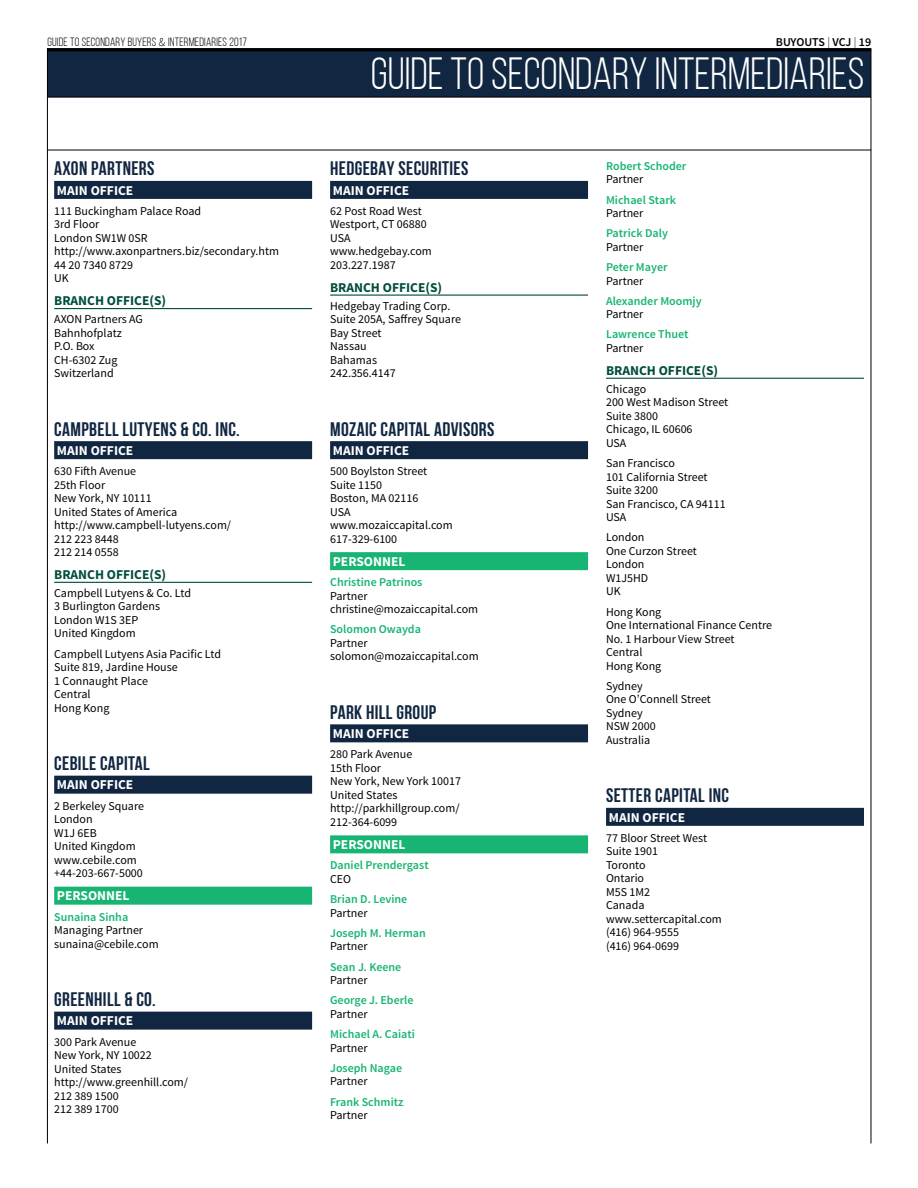
<style>
.page{position:relative;width:918px;height:1188px;background:#fff}
.page>*{position:absolute;margin:0;border:0;box-sizing:border-box;transform-origin:0 0}
.t1{font:45px "Bebas Neue";color:#fff}
.t2{font:700 19.5px "Bebas Neue";letter-spacing:.02em;color:#102641}
.t3{font:700 13.5px "Source Sans Pro";color:#fff}
.t4{font:700 13.5px "Source Sans Pro";color:#004d3c}
.t5{font:12px/13.5px "Source Sans Pro";color:#000}
.t6{font:600 12px "Source Sans Pro";color:#18b473}
.t7{font:12px "Bebas Neue";letter-spacing:.02em;color:#000}
.t8{font:600 12px "Source Sans Pro";letter-spacing:-.01em;color:#000}
.s1{font-family:"Source Code Pro";font-weight:300}
.s2{font-weight:300}
</style>
<div class="page">
<div style="left:47px;top:48px;width:824px;height:49px;background:#102641"></div>
<hr style="left:47px;top:48px;width:824px;height:3px;background:#000">
<hr style="left:47px;top:97px;width:824px;height:1px;background:#000">
<hr style="left:47px;top:48px;width:1px;height:1095px;background:#000">
<hr style="left:871px;top:48px;width:1px;height:1095px;background:#000">
<hr style="left:47px;top:150px;width:824px;height:1px;background:#000">
<div style="left:54px;top:181px;width:258px;height:18px;background:#102641"></div>
<hr style="left:54px;top:308px;width:258px;height:1px;background:#004d3c">
<div style="left:54px;top:441px;width:258px;height:18px;background:#102641"></div>
<hr style="left:54px;top:582px;width:258px;height:1px;background:#004d3c">
<div style="left:54px;top:776px;width:258px;height:18px;background:#102641"></div>
<div style="left:54px;top:887px;width:258px;height:18px;background:#18b473"></div>
<div style="left:54px;top:1012px;width:258px;height:18px;background:#102641"></div>
<div style="left:330px;top:181px;width:258px;height:18px;background:#102641"></div>
<hr style="left:330px;top:295px;width:258px;height:1px;background:#004d3c">
<div style="left:330px;top:441px;width:258px;height:18px;background:#102641"></div>
<div style="left:330px;top:552px;width:258px;height:18px;background:#18b473"></div>
<div style="left:330px;top:724px;width:258px;height:18px;background:#102641"></div>
<div style="left:330px;top:835px;width:258px;height:18px;background:#18b473"></div>
<hr style="left:606px;top:378px;width:258px;height:1px;background:#004d3c">
<div style="left:606px;top:808px;width:258px;height:18px;background:#102641"></div>
<p class="t7" style="left:47px;top:35px;width:201px">GUIDE TO SECONDARY BUYERS <span class="s1">&amp;</span> INTERMEDIARIES 2017</p>
<p class="t8" style="left:776px;top:34px;width:97px">BUYOUTS <span class="s2">|</span> VCJ <span class="s2">|</span> 19</p>
<h2 class="t2" style="left:54px;top:158px;width:102px">AXON PARTNERS</h2>
<p class="t3" style="left:57px;top:181px;width:78px">MAIN OFFICE</p>
<p class="t5" style="left:54px;top:204px;width:226px">111 Buckingham Palace Road<br>3rd Floor<br>London SW1W 0SR http://www.axonpartners.biz/secondary.htm<br>44 20 7340 8729<br>UK</p>
<p class="t4" style="left:54px;top:292px;width:114px">BRANCH OFFICE(S)</p>
<p class="t5" style="left:54px;top:313px;width:90px">AXON Partners AG<br>Bahnhofplatz<br>P.O. Box<br>CH-6302 Zug<br>Switzerland</p>
<h2 class="t2" style="left:54px;top:418px;width:187px">CAMPBELL LUTYENS &amp; CO. INC.</h2>
<p class="t3" style="left:57px;top:442px;width:78px">MAIN OFFICE</p>
<p class="t5" style="left:54px;top:465px;width:179px">630 Fifth Avenue<br>25th Floor<br>New York, NY 10111<br>United States of America http://www.campbell-lutyens.com/<br>212 223 8448<br>212 214 0558</p>
<p class="t4" style="left:54px;top:566px;width:114px">BRANCH OFFICE(S)</p>
<p class="t5" style="left:54px;top:586px;width:138px">Campbell Lutyens &amp; Co. Ltd<br>3 Burlington Gardens<br>London W1S 3EP<br>United Kingdom</p>
<p class="t5" style="left:54px;top:647px;width:168px">Campbell Lutyens Asia Pacific Ltd<br>Suite 819, Jardine House<br>1 Connaught Place<br>Central<br>Hong Kong</p>
<h2 class="t2" style="left:54px;top:753px;width:97px">CEBILE CAPITAL</h2>
<p class="t3" style="left:57px;top:776px;width:78px">MAIN OFFICE</p>
<p class="t5" style="left:54px;top:799px;width:91px">2 Berkeley Square<br>London<br>W1J 6EB<br>United Kingdom www.cebile.com +44-203-667-5000</p>
<p class="t3" style="left:57px;top:887px;width:74px">PERSONNEL</p>
<p class="t6" style="left:54px;top:909px;width:76px">Sunaina Sinha</p>
<p class="t5" style="left:54px;top:924px;width:106px">Managing Partner sunaina@cebile.com</p>
<h2 class="t2" style="left:54px;top:989px;width:103px">GREENHILL &amp; CO.</h2>
<p class="t3" style="left:57px;top:1012px;width:78px">MAIN OFFICE</p>
<p class="t5" style="left:54px;top:1035px;width:135px">300 Park Avenue<br>New York, NY 10022<br>United States http://www.greenhill.com/<br>212 389 1500<br>212 389 1700</p>
<h1 class="t1" style="left:371px;top:49px;width:495px">GUIDE TO SECONDARY INTERMEDIARIES</h1>
<h2 class="t2" style="left:330px;top:158px;width:140px">HEDGEBAY SECURITIES</h2>
<p class="t3" style="left:333px;top:181px;width:78px">MAIN OFFICE</p>
<p class="t5" style="left:330px;top:204px;width:103px">62 Post Road West<br>Westport, CT 06880<br>USA www.hedgebay.com<br>203.227.1987</p>
<p class="t4" style="left:330px;top:279px;width:114px">BRANCH OFFICE(S)</p>
<p class="t5" style="left:330px;top:299px;width:132px">Hedgebay Trading Corp.<br>Suite 205A, Saffrey Square<br>Bay Street<br>Nassau<br>Bahamas<br>242.356.4147</p>
<h2 class="t2" style="left:330px;top:418px;width:166px">MOZAIC CAPITAL ADVISORS</h2>
<p class="t3" style="left:333px;top:442px;width:78px">MAIN OFFICE</p>
<p class="t5" style="left:330px;top:465px;width:124px">500 Boylston Street<br>Suite 1150<br>Boston, MA 02116<br>USA www.mozaiccapital.com<br>617-329-6100</p>
<p class="t3" style="left:333px;top:553px;width:74px">PERSONNEL</p>
<p class="t6" style="left:330px;top:575px;width:94px">Christine Patrinos</p>
<p class="t5" style="left:330px;top:589px;width:150px">Partner christine@mozaiccapital.com</p>
<p class="t6" style="left:330px;top:622px;width:92px">Solomon Owayda</p>
<p class="t5" style="left:330px;top:636px;width:150px">Partner solomon@mozaiccapital.com</p>
<h2 class="t2" style="left:330px;top:701px;width:108px">PARK HILL GROUP</h2>
<p class="t3" style="left:333px;top:725px;width:78px">MAIN OFFICE</p>
<p class="t5" style="left:330px;top:748px;width:132px">280 Park Avenue<br>15th Floor<br>New York, New York 10017<br>United States http://parkhillgroup.com/<br>212-364-6099</p>
<p class="t3" style="left:333px;top:836px;width:74px">PERSONNEL</p>
<p class="t6" style="left:330px;top:858px;width:100px">Daniel Prendergast</p>
<p class="t5" style="left:330px;top:872px;width:22px">CEO</p>
<p class="t6" style="left:330px;top:891px;width:79px">Brian D. Levine</p>
<p class="t5" style="left:330px;top:906px;width:39px">Partner</p>
<p class="t6" style="left:330px;top:925px;width:97px">Joseph M. Herman</p>
<p class="t5" style="left:330px;top:940px;width:39px">Partner</p>
<p class="t6" style="left:330px;top:959px;width:73px">Sean J. Keene</p>
<p class="t5" style="left:330px;top:974px;width:39px">Partner</p>
<p class="t6" style="left:330px;top:993px;width:85px">George J. Eberle</p>
<p class="t5" style="left:330px;top:1007px;width:39px">Partner</p>
<p class="t6" style="left:330px;top:1026px;width:86px">Michael A. Caiati</p>
<p class="t5" style="left:330px;top:1041px;width:39px">Partner</p>
<p class="t6" style="left:330px;top:1060px;width:74px">Joseph Nagae</p>
<p class="t5" style="left:330px;top:1075px;width:39px">Partner</p>
<p class="t6" style="left:330px;top:1094px;width:75px">Frank Schmitz</p>
<p class="t5" style="left:330px;top:1108px;width:39px">Partner</p>
<p class="t6" style="left:606px;top:158px;width:82px">Robert Schoder</p>
<p class="t5" style="left:606px;top:173px;width:39px">Partner</p>
<p class="t6" style="left:606px;top:192px;width:72px">Michael Stark</p>
<p class="t5" style="left:606px;top:206px;width:39px">Partner</p>
<p class="t6" style="left:606px;top:226px;width:64px">Patrick Daly</p>
<p class="t5" style="left:606px;top:240px;width:39px">Partner</p>
<p class="t6" style="left:606px;top:259px;width:63px">Peter Mayer</p>
<p class="t5" style="left:606px;top:274px;width:39px">Partner</p>
<p class="t6" style="left:606px;top:293px;width:97px">Alexander Moomjy</p>
<p class="t5" style="left:606px;top:308px;width:39px">Partner</p>
<p class="t6" style="left:606px;top:327px;width:84px">Lawrence Thuet</p>
<p class="t5" style="left:606px;top:341px;width:39px">Partner</p>
<p class="t4" style="left:606px;top:362px;width:114px">BRANCH OFFICE(S)</p>
<p class="t5" style="left:606px;top:382px;width:124px">Chicago<br>200 West Madison Street<br>Suite 3800<br>Chicago, IL 60606<br>USA</p>
<p class="t5" style="left:606px;top:457px;width:121px">San Francisco<br>101 California Street<br>Suite 3200<br>San Francisco, CA 94111<br>USA</p>
<p class="t5" style="left:606px;top:531px;width:92px">London<br>One Curzon Street<br>London<br>W1J5HD<br>UK</p>
<p class="t5" style="left:606px;top:605px;width:168px">Hong Kong<br>One International Finance Centre<br>No. 1 Harbour View Street<br>Central<br>Hong Kong</p>
<p class="t5" style="left:606px;top:679px;width:106px">Sydney<br>One O’Connell Street<br>Sydney<br>NSW 2000<br>Australia</p>
<h2 class="t2" style="left:606px;top:785px;width:124px">SETTER CAPITAL INC</h2>
<p class="t3" style="left:609px;top:808px;width:78px">MAIN OFFICE</p>
<p class="t5" style="left:606px;top:831px;width:117px">77 Bloor Street West<br>Suite 1901<br>Toronto<br>Ontario<br>M5S 1M2<br>Canada www.settercapital.com (416) 964-9555<br>(416) 964-0699</p>
</div>
